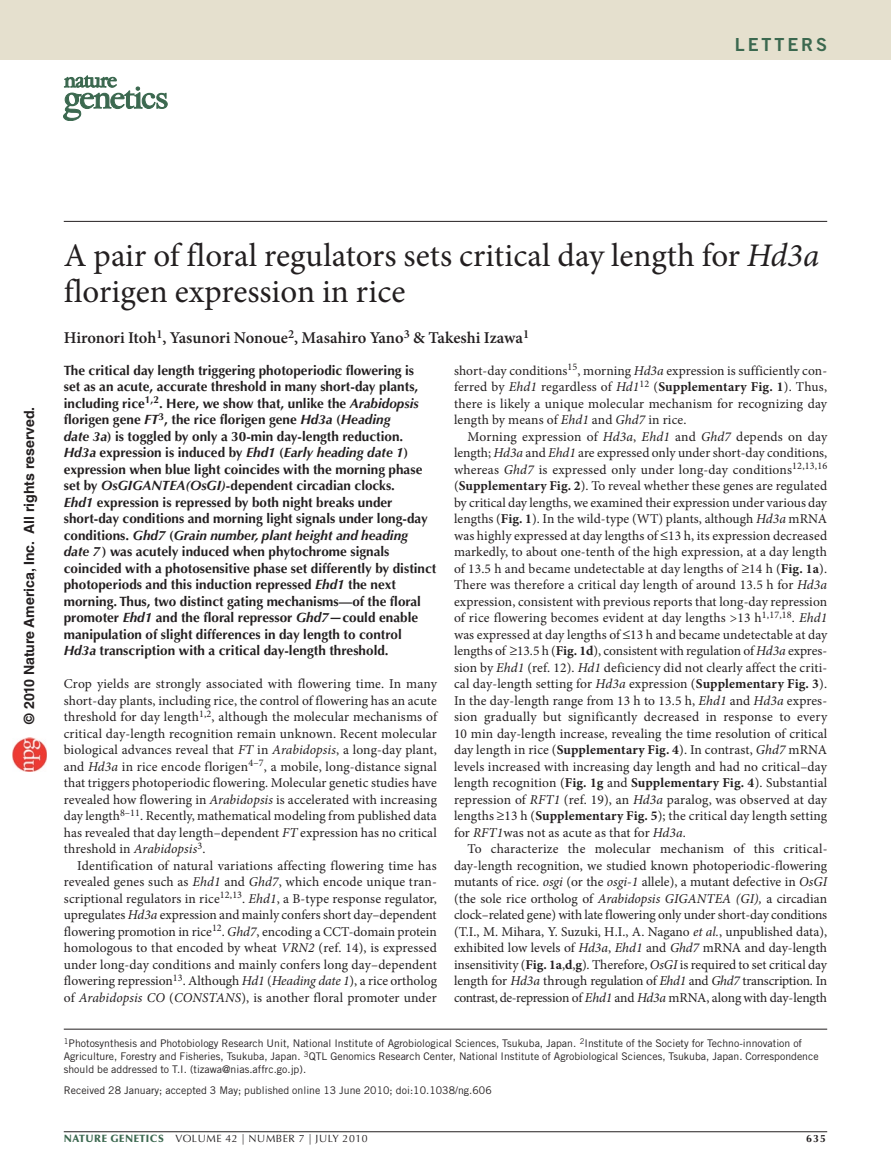
<style>
.page{position:relative;width:891px;height:1175px;background:#fff}
.page>*{position:absolute;margin:0;border:0;box-sizing:border-box;transform-origin:0 0}
.pAtl{font:33px/36px "Minion Pro";color:#231f20}
.z-HEADER_follow_Righ{font:18px "Trade Gothic LT Std Bd 2";letter-spacing:.16em;color:#3b684f}
.pleAu{font:600 16.5px "Minion Pro";color:#231f20}
.t1{font:700 14.1px "Helvetica LT Std";color:#231f20}
.pPara{font:13.5px/16.5px "Minion Pro";letter-spacing:.005em;color:#231f20;text-align:justify}
.pAbstext{font:700 13.5px/16.5px "Optima LT Std";color:#231f20}
.pBodyFirstpara{font:13.5px/16.5px "Minion Pro";letter-spacing:.01em;color:#231f20;text-align:justify}
.pleAffiliation{font:10.5px/12.8px "Trade Gothic LT Std";color:#231f20}
.pAopd{font:10.5px "Trade Gothic LT Std";color:#231f20}
.t2{font:10.5px "Optima LT Std";letter-spacing:.05em;color:#231f20}
.t3{font:700 10.5px "Optima LT Std";color:#231f20}
.s1{font-style:italic}
.s2{font-weight:700}
.s3{font-weight:900;color:#3b684f}
</style>
<div class="page">
<div style="left:0;top:0;width:891px;height:60px;background:#e5e0ce"></div>
<hr style="left:64px;top:1131px;width:763px;height:1px;background:#231f20">
<hr style="left:64px;top:221px;width:763px;height:1px;background:#231f20">
<svg style="left:63px;top:76px;width:105px;height:45px"></svg>
<hr style="left:64px;top:1028px;width:763px;height:1px;background:#231f20">
<img style="left:12px;top:738px;width:34px;height:34px">
<p class="z-HEADER_follow_Righ" style="left:735px;top:33px;width:94px">LETTERS</p>
<p class="t1" style="left:21px;top:723px;width:318px;rotate:-90deg">© 2010 Nature America, Inc. All rights reserved.</p>
<p class="pAtl" style="left:64px;top:238px;width:757px">A pair of floral regulators sets critical day length for <span class="s1">Hd3a </span>florigen expression in rice</p>
<p class="pleAu" style="left:64px;top:328px;width:467px">Hironori Itoh<sup>1</sup>, Yasunori Nonoue<sup>2</sup>, Masahiro Yano<sup>3</sup> &amp; Takeshi Izawa<sup>1</sup></p>
<p class="pAbstext" style="left:64px;top:362px;width:374px">The critical day length triggering photoperiodic flowering is<br>set as an acute, accurate threshold in many short-day plants, including rice<sup>1,2</sup>. Here, we show that, unlike the <span class="s1">Arabidopsis </span>florigen gene <span class="s1">FT</span><sup>3</sup>, the rice florigen gene <span class="s1">Hd3a</span> (<span class="s1">Heading<br>date 3a</span>) is toggled by only a 30-min day-length reduction.<br><span class="s1">Hd3a</span> expression is induced by <span class="s1">Ehd1</span> (<span class="s1">Early heading date 1</span>) expression when blue light coincides with the morning phase set by <span class="s1">OsGIGANTEA(OsGI)</span>-dependent circadian clocks.<br><span class="s1">Ehd1</span> expression is repressed by both night breaks under short-day conditions and morning light signals under long-day conditions. <span class="s1">Ghd7</span> (<span class="s1">Grain number, plant height and heading date 7</span>) was acutely induced when phytochrome signals coincided with a photosensitive phase set differently by distinct photoperiods and this induction repressed <span class="s1">Ehd1</span> the next morning. Thus, two distinct gating mechanisms—of the floral promoter <span class="s1">Ehd1</span> and the floral repressor <span class="s1">Ghd7—</span>could enable manipulation of slight differences in day length to control <span class="s1">Hd3a</span> transcription with a critical day-length threshold.</p>
<p class="pBodyFirstpara" style="left:64px;top:675px;width:375px">Crop yields are strongly associated with flowering time. In many short-day plants, including rice, the control of flowering has an acute threshold for day length<sup>1,2</sup>, although the molecular mechanisms of critical day-length recognition remain unknown. Recent molecular biological advances reveal that <span class="s1">FT</span> in <span class="s1">Arabidopsis</span>, a long-day plant, and <span class="s1">Hd3a</span> in rice encode florigen<sup>4–7</sup>, a mobile, long-distance signal that triggers photoperiodic flowering. Molecular genetic studies have revealed how flowering in <span class="s1">Arabidopsis</span> is accelerated with increasing day length<sup>8–11</sup>. Recently, mathematical modeling from published data has revealed that day length–dependent <span class="s1">FT</span> expression has no critical threshold in <span class="s1">Arabidopsis</span><sup>3</sup>.</p>
<p class="pPara" style="left:64px;top:857px;width:375px;text-indent:14px">Identification of natural variations affecting flowering time has revealed genes such as <span class="s1">Ehd1</span> and <span class="s1">Ghd7</span>, which encode unique tran&shy;scriptional regulators in rice<sup>12,13</sup>. <span class="s1">Ehd1</span>, a B-type response regulator, upregulates <span class="s1">Hd3a</span> expression and mainly confers short day–dependent flowering promotion in rice<sup>12</sup>. <span class="s1">Ghd7</span>, encoding a CCT-domain protein homologous to that encoded by wheat <span class="s1">VRN2</span> (ref. 14), is expressed under long-day conditions and mainly confers long day–dependent flowering repression<sup>13</sup>. Although <span class="s1">Hd1</span> (<span class="s1">Heading date 1</span>), a rice ortholog of <span class="s1">Arabidopsis CO</span> (<span class="s1">CONSTANS</span>), is another floral promoter under</p>
<p class="pPara" style="left:454px;top:362px;width:375px">short-day conditions<sup>15</sup>, morning <span class="s1">Hd3a</span> expression is sufficiently con&shy;ferred by <span class="s1">Ehd1</span> regardless of <span class="s1">Hd1</span><sup>12</sup> (<span class="s2">Supplementary Fig. 1</span>). Thus, there is likely a unique molecular mechanism for recognizing day length by means of <span class="s1">Ehd1</span> and <span class="s1">Ghd7</span> in rice.</p>
<p class="pPara" style="left:454px;top:428px;width:375px;text-indent:14px">Morning expression of <span class="s1">Hd3a</span>, <span class="s1">Ehd1</span> and <span class="s1">Ghd7</span> depends on day length; <span class="s1">Hd3a</span> and <span class="s1">Ehd1</span> are expressed only under short-day conditions, whereas <span class="s1">Ghd7</span> is expressed only under long-day conditions<sup>12,13,16 </sup>(<span class="s2">Supplementary Fig. 2</span>). To reveal whether these genes are regulated by critical day lengths, we examined their expression under various day lengths (<span class="s2">Fig. 1</span>). In the wild-type (WT) plants, although <span class="s1">Hd3a</span> mRNA was highly expressed at day lengths of ≤13 h, its expression decreased markedly, to about one-tenth of the high expression, at a day length of 13.5 h and became undetectable at day lengths of ≥14 h (<span class="s2">Fig. 1a</span>).<br>There was therefore a critical day length of around 13.5 h for <span class="s1">Hd3a </span>expression, consistent with previous reports that long-day repression of rice flowering becomes evident at day lengths &gt;13 h<sup>1,17,18</sup>. <span class="s1">Ehd1 </span>was expressed at day lengths of ≤13 h and became undetectable at day lengths of ≥13.5 h (<span class="s2">Fig. 1d</span>), consistent with regulation of <span class="s1">Hd3a</span> expres&shy;sion by <span class="s1">Ehd1</span> (ref. 12). <span class="s1">Hd1</span> deficiency did not clearly affect the criti&shy;cal day-length setting for <span class="s1">Hd3a</span> expression (<span class="s2">Supplementary Fig. 3</span>).<br>In the day-length range from 13 h to 13.5 h, <span class="s1">Ehd1</span> and <span class="s1">Hd3a</span> expres&shy;sion gradually but significantly decreased in response to every 10 min day-length increase, revealing the time resolution of critical day length in rice (<span class="s2">Supplementary Fig. 4</span>). In contrast, <span class="s1">Ghd7</span> mRNA levels increased with increasing day length and had no critical–day length recognition (<span class="s2">Fig. 1g</span> and <span class="s2">Supplementary Fig. 4</span>). Substantial repression of <span class="s1">RFT1</span> (ref. 19), an <span class="s1">Hd3a</span> paralog, was observed at day lengths ≥13 h (<span class="s2">Supplementary Fig. 5</span>); the critical day length setting for <span class="s1">RFT1</span>was not as acute as that for <span class="s1">Hd3a</span>.</p>
<p class="pPara" style="left:454px;top:840px;width:375px;text-indent:14px">To characterize the molecular mechanism of this critical&shy;day-length recognition, we studied known photoperiodic-- flowering mutants of rice. <span class="s1">osgi</span> (or the <span class="s1">osgi-1</span> allele), a mutant defective in <span class="s1">OsGI </span>(the sole rice ortholog of <span class="s1">Arabidopsis GIGANTEA (GI),</span> a circadian clock–related gene) with late flowering only under short-day conditions (T.I., M. Mihara, Y. Suzuki, H.I., A. Nagano <span class="s1">et al.</span>, unpublished data), exhibited low levels of <span class="s1">Hd3a</span>, <span class="s1">Ehd1</span> and <span class="s1">Ghd7</span> mRNA and day-length insensitivity (<span class="s2">Fig. 1a</span>,<span class="s2">d</span>,<span class="s2">g</span>). Therefore, <span class="s1">OsGI</span> is required to set critical day length for <span class="s1">Hd3a</span> through regulation of <span class="s1">Ehd1</span> and <span class="s1">Ghd7</span> transcription. In contrast, de-repression of <span class="s1">Ehd1</span> and <span class="s1">Hd3a</span> mRNA, along with day-length</p>
<p class="pleAffiliation" style="left:64px;top:1037px;width:756px"><sup>1</sup>Photosynthesis and Photobiology Research Unit, National Institute of Agrobiological Sciences, Tsukuba, Japan. <sup>2</sup>Institute of the Society for Techno-innovation of<br>Agriculture, Forestry and Fisheries, Tsukuba, Japan. <sup>3</sup>QTL Genomics Research Center, National Institute of Agrobiological Sciences, Tsukuba, Japan. Correspondence should be addressed to T.I. (tizawa@nias.affrc.go.jp).</p>
<p class="pAopd" style="left:64px;top:1084px;width:429px">Received 28 January; accepted 3 May; published online 13 June 2010; doi:10.1038/ng.606</p>
<p class="t2" style="left:64px;top:1132px;width:305px"><span class="s3">NATURE GENETICS</span> VOLUME 42 | NUMBER 7 | JULY 2010</p>
<p class="t3" style="left:806px;top:1132px;width:21px">635</p>
</div>
